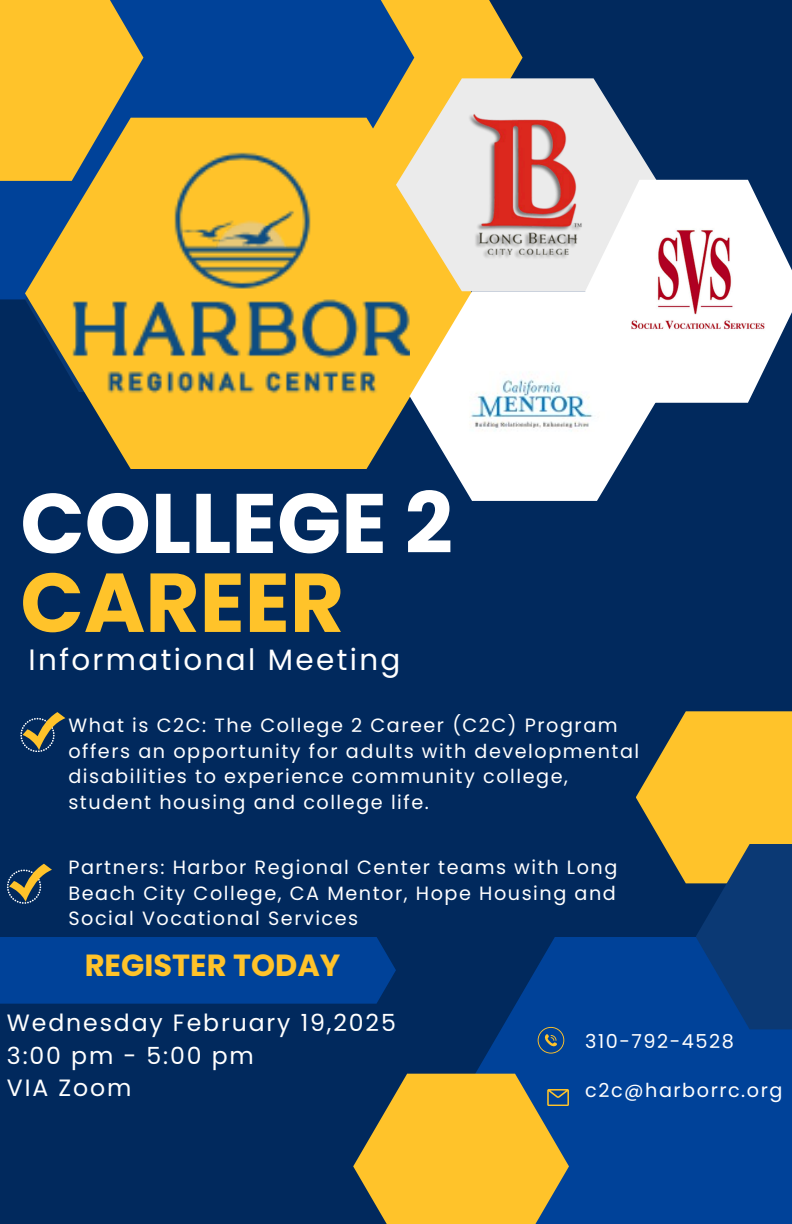
<style>
.page{position:relative;width:792px;height:1224px;background:#01295d}
.page>*{position:absolute;margin:0;border:0;box-sizing:border-box;transform-origin:0 0}
.t1{font:700 84.4px "Poppins";color:#fff}
.t2{font:700 83.4px "Poppins";color:#ffc32a}
.t3{font:700 30.6px "Poppins";color:#ffc32a}
.t4{font:29.4px "Poppins";letter-spacing:.08em;color:#fff}
.t5{font:23.6px/32.6px "Poppins";letter-spacing:.08em;color:#fff}
.t6{font:19.2px/25.6px "Poppins";letter-spacing:.08em;color:#fff}
</style>
<div class="page">
<svg style="left:414px;top:0;width:109px;height:78px;background:#ddae30"></svg>
<div style="left:0;top:0;width:414px;height:299px;background:#004299"></div>
<svg style="left:414px;top:937px;width:378px;height:287px;fill:#004299"></svg>
<svg style="left:636px;top:711px;width:156px;height:172px"></svg>
<div style="left:0;top:0;width:143px;height:181px;background:#ffc32a"></div>
<svg style="left:696px;top:844px;width:96px;height:185px;background:#204671"></svg>
<div style="left:0;top:937px;width:396px;height:67px;background:#004299"></div>
<svg style="left:25px;top:118px;width:385px;height:351px;fill:#ffc32a"></svg>
<img style="left:396px;top:78px;width:263px;height:213px">
<img style="left:410px;top:291px;width:249px;height:210px">
<svg style="left:20px;top:712px;width:46px;height:40px"></svg>
<svg style="left:7px;top:863px;width:45px;height:40px"></svg>
<svg style="left:538px;top:1027px;width:26px;height:27px"></svg>
<img style="left:72px;top:151px;width:337px;height:243px">
<img style="left:585px;top:180px;width:207px;height:222px">
<svg style="left:353px;top:1074px;width:216px;height:150px;background:#c8a43a"></svg>
<p class="t1" style="left:20px;top:464px;width:434px">COLLEGE 2</p>
<h1 class="t2" style="left:20px;top:544px;width:325px">CAREER</h1>
<h3 class="t4" style="left:29px;top:639px;width:373px">Informational Meeting</h3>
<p class="t6" style="left:68px;top:713px;width:572px">What is C2C: The College 2 Career (C2C) Program offers an opportunity for adults with developmental disabilities to experience community college, student housing and college life.</p>
<p class="t6" style="left:68px;top:855px;width:551px;text-align:justify">Partners: Harbor Regional Center teams with Long Beach City College, CA Mentor, Hope Housing and Social Vocational Services</p>
<h1 class="t3" style="left:85px;top:944px;width:257px">REGISTER TODAY</h1>
<p class="t5" style="left:7px;top:1006px;width:391px">Wednesday February 19,2025<br>3:00 pm - 5:00 pm<br>VIA Zoom</p>
<p class="t6" style="left:585px;top:1029px;width:150px">310-792-4528</p>
<p class="t6" style="left:585px;top:1078px;width:199px">c2c@harborrc.org</p>
</div>
